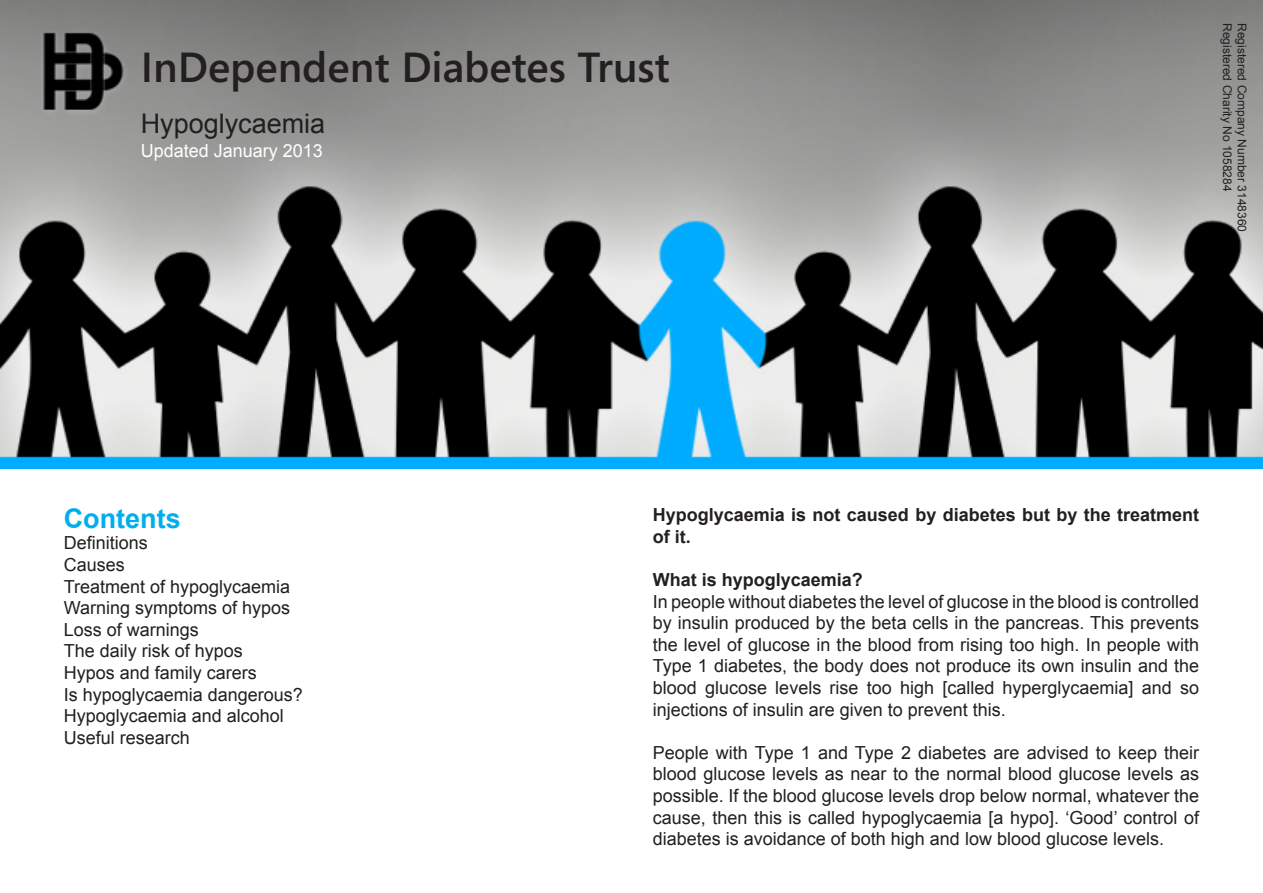
<style>
.page{position:relative;width:1263px;height:893px;background:#fff}
.page>*{position:absolute;margin:0;border:0;box-sizing:border-box;transform-origin:0 0}
.t1{font:600 42px "Segoe Media Center";color:#231f20}
.t2{font:27px "Arial";color:#231f20}
.t3{font:700 27px "Arial";color:#00aeef}
.t4{font:18px/21.6px "Arial";color:#231f20;text-align:justify}
.t5{font:700 18px/21.6px "Arial";color:#231f20}
.t6{font:18px "Arial";color:#fff}
.t7{font:12px "Arial";color:#231f20}
</style>
<div class="page">
<img style="left:0;top:0;width:1263px;height:468px">
<h1 class="t1" style="left:141px;top:43px;width:531px">InDependent Diabetes Trust</h1>
<h2 class="t2" style="left:141px;top:106px;width:186px">Hypoglycaemia</h2>
<p class="t6" style="left:141px;top:139px;width:184px">Updated January 2013</p>
<p class="t7" style="left:1235px;top:23px;width:170px;rotate:90deg">Registered Charity No 1058284</p>
<p class="t7" style="left:1250px;top:23px;width:210px;rotate:90deg">Registered Company Number 3148360</p>
<h2 class="t3" style="left:64px;top:500px;width:118px">Contents</h2>
<p class="t4" style="left:64px;top:532px;width:241px;text-align:left">Definitions<br>Causes<br>Treatment of hypoglycaemia<br>Warning symptoms of hypos<br>Loss of warnings<br>The daily risk of hypos<br>Hypos and family carers<br>Is hypoglycaemia dangerous?<br>Hypoglycaemia and alcohol<br>Useful research</p>
<p class="t5" style="left:653px;top:505px;width:548px">Hypoglycaemia is not caused by diabetes but by the treatment of it.</p>
<p class="t5" style="left:653px;top:569px;width:212px">What is hypoglycaemia?</p>
<p class="t4" style="left:653px;top:591px;width:548px">In people without diabetes the level of glucose in the blood is controlled by insulin produced by the beta cells in the pancreas. This prevents the level of glucose in the blood from rising too high. In people with Type 1 diabetes, the body does not produce its own insulin and the blood glucose levels rise too high [called hyperglycaemia] and so injections of insulin are given to prevent this.</p>
<p class="t4" style="left:653px;top:742px;width:548px">People with Type 1 and Type 2 diabetes are advised to keep their blood glucose levels as near to the normal blood glucose levels as possible. If the blood glucose levels drop below normal, whatever the cause, then this is called hypoglycaemia [a hypo]. ‘Good’ control of diabetes is avoidance of both high and low blood glucose levels.</p>
</div>
